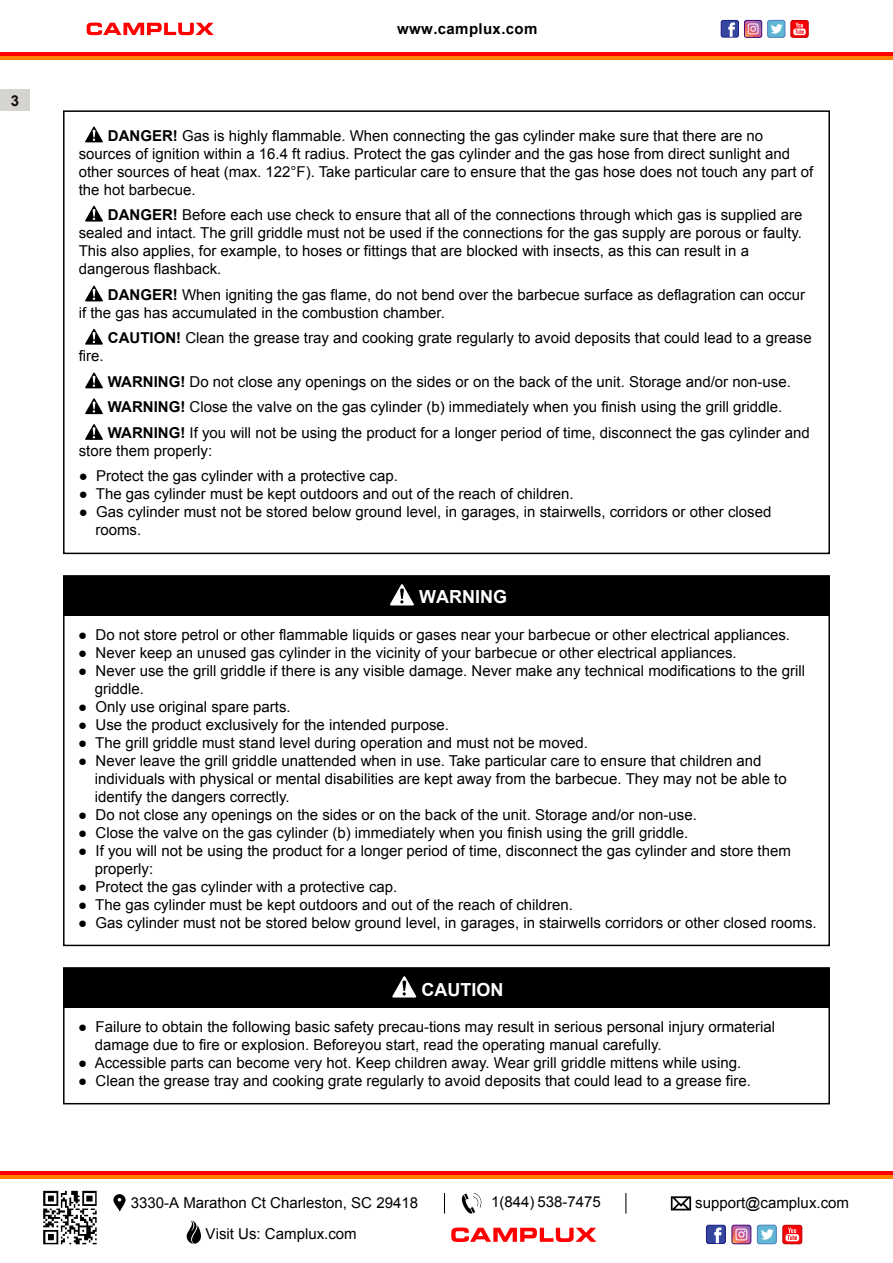
<style>
.page{position:relative;width:893px;height:1263px;background:#fff}
.page>*{position:absolute;margin:0;border:0;box-sizing:border-box;transform-origin:0 0}
.t1{font:700 18px "Arial";color:#fff}
.t2{font:15px/18px "Arial";color:#000}
.t3{font:700 15px "Arial";letter-spacing:.025em;color:#000}
.t4{font:700 15px "Arial";color:#140b0b}
.s1{font-weight:700}
</style>
<div class="page">
<div style="left:64px;top:576px;width:765px;height:39px;background:#000"></div>
<div style="left:63px;top:575px;width:767px;height:371px;border:2px solid #000"></div>
<svg style="left:390px;top:584px;width:24px;height:21px"></svg>
<div style="left:64px;top:968px;width:765px;height:39px;background:#000"></div>
<div style="left:63px;top:967px;width:767px;height:137px;border:2px solid #000"></div>
<svg style="left:392px;top:976px;width:24px;height:21px"></svg>
<div style="left:63px;top:110px;width:767px;height:444px;border:2px solid #000"></div>
<svg style="left:85px;top:127px;width:18px;height:15px"></svg>
<svg style="left:85px;top:206px;width:18px;height:16px"></svg>
<svg style="left:85px;top:286px;width:18px;height:15px"></svg>
<svg style="left:85px;top:329px;width:18px;height:16px"></svg>
<svg style="left:85px;top:373px;width:18px;height:15px"></svg>
<svg style="left:85px;top:398px;width:18px;height:16px"></svg>
<svg style="left:85px;top:424px;width:18px;height:16px"></svg>
<div style="left:0;top:89px;width:30px;height:22px;background:#d5d4ce"></div>
<div style="left:0;top:1171px;width:893px;height:7px;background:#f00"></div>
<hr style="left:0;top:1175px;width:893px;height:3px;background:#ff8001">
<svg style="left:783px;top:1225px;width:19px;height:19px"></svg>
<div style="left:782px;top:1225px;width:20px;height:19px;border:1px solid #ba0003;border-radius:2px"></div>
<svg style="left:785px;top:1228px;width:14px;height:13px"></svg>
<svg style="left:732px;top:1225px;width:19px;height:19px"></svg>
<div style="left:757px;top:1225px;width:19px;height:19px;background:#60b6d4;border-radius:2px"></div>
<div style="left:757px;top:1225px;width:20px;height:19px;border:1px solid #4b7db9;border-radius:2px"></div>
<svg style="left:761px;top:1229px;width:13px;height:11px"></svg>
<div style="left:706px;top:1225px;width:19px;height:18px;background:#34469d;border-radius:2px"></div>
<div style="left:706px;top:1225px;width:20px;height:19px;border:1px solid #1b1a88;border-radius:2px"></div>
<svg style="left:714px;top:1227px;width:7px;height:16px"></svg>
<svg style="left:451px;top:1227px;width:146px;height:15px"></svg>
<svg style="left:186px;top:1220px;width:15px;height:24px"></svg>
<svg style="left:43px;top:1191px;width:54px;height:53px"></svg>
<svg style="left:625px;top:1193px;width:1px;height:20px"></svg>
<svg style="left:671px;top:1196px;width:20px;height:14px"></svg>
<svg style="left:113px;top:1194px;width:13px;height:17px"></svg>
<svg style="left:461px;top:1193px;width:21px;height:21px"></svg>
<svg style="left:444px;top:1193px;width:1px;height:20px"></svg>
<div style="left:0;top:53px;width:893px;height:6px;background:#f00"></div>
<hr style="left:0;top:56px;width:893px;height:4px;background:#ff8001">
<svg style="left:791px;top:20px;width:17px;height:17px"></svg>
<div style="left:790px;top:20px;width:18px;height:18px;border:1px solid #ba0003;border-radius:2px"></div>
<svg style="left:793px;top:23px;width:13px;height:12px"></svg>
<div style="left:744px;top:20px;width:18px;height:18px;border:1px solid #3e0877;border-radius:2px"></div>
<svg style="left:744px;top:20px;width:18px;height:17px"></svg>
<div style="left:768px;top:20px;width:17px;height:17px;background:#60b6d4;border-radius:2px"></div>
<div style="left:767px;top:20px;width:18px;height:18px;border:1px solid #4b7db9;border-radius:2px"></div>
<svg style="left:771px;top:24px;width:12px;height:10px"></svg>
<div style="left:721px;top:20px;width:17px;height:17px;background:#34469d;border-radius:2px"></div>
<div style="left:721px;top:20px;width:18px;height:17px;border:1px solid #1b1a88;border-radius:2px"></div>
<svg style="left:728px;top:23px;width:7px;height:14px"></svg>
<svg style="left:87px;top:23px;width:127px;height:12px"></svg>
<p class="t4" style="left:11px;top:90px;width:10px">3</p>
<p class="t3" style="left:397px;top:19px;width:142px">www.camplux.com</p>
<p class="t2" style="left:79px;top:127px;width:736px;text-indent:29px"><span class="s1">DANGER!</span> Gas is highly flammable. When connecting the gas cylinder make sure that there are no sources of ignition within a 16.4 ft radius. Protect the gas cylinder and the gas hose from direct sunlight and other sources of heat (max. 122°F). Take particular care to ensure that the gas hose does not touch any part of the hot barbecue.</p>
<p class="t2" style="left:79px;top:206px;width:725px;text-indent:29px"><span class="s1">DANGER!</span> Before each use check to ensure that all of the connections through which gas is supplied are sealed and intact. The grill griddle must not be used if the connections for the gas supply are porous or faulty.<br>This also applies, for example, to hoses or fittings that are blocked with insects, as this can result in a dangerous flashback.</p>
<p class="t2" style="left:79px;top:286px;width:728px;text-indent:29px"><span class="s1">DANGER!</span> When igniting the gas flame, do not bend over the barbecue surface as deflagration can occur if the gas has accumulated in the combustion chamber.</p>
<p class="t2" style="left:108px;top:329px;width:705px"><span class="s1">CAUTION!</span> Clean the grease tray and cooking grate regularly to avoid deposits that could lead to a grease</p>
<p class="t2" style="left:79px;top:347px;width:27px">fire.</p>
<p class="t2" style="left:108px;top:369px;width:703px;line-height:25.5px"><span class="s1">WARNING!</span> Do not close any openings on the sides or on the back of the unit. Storage and/or non-use.<br><span class="s1">WARNING!</span> Close the valve on the gas cylinder (b) immediately when you finish using the grill griddle.<br><span class="s1">WARNING!</span> If you will not be using the product for a longer period of time, disconnect the gas cylinder and</p>
<p class="t2" style="left:79px;top:442px;width:135px">store them properly:</p>
<p class="t2" style="left:79px;top:467px;width:321px">● Protect the gas cylinder with a protective cap.</p>
<p class="t2" style="left:79px;top:485px;width:496px">● The gas cylinder must be kept outdoors and out of the reach of children.</p>
<p class="t2" style="left:95px;top:503px;width:677px;text-indent:-17px">● Gas cylinder must not be stored below ground level, in garages, in stairwells, corridors or other closed rooms.</p>
<p class="t1" style="left:419px;top:585px;width:89px">WARNING</p>
<p class="t2" style="left:78px;top:626px;width:713px">● Do not store petrol or other flammable liquids or gases near your barbecue or other electrical appliances.</p>
<p class="t2" style="left:78px;top:644px;width:660px">● Never keep an unused gas cylinder in the vicinity of your barbecue or other electrical appliances.</p>
<p class="t2" style="left:95px;top:662px;width:712px;text-indent:-17px">● Never use the grill griddle if there is any visible damage. Never make any technical modifications to the grill griddle.</p>
<p class="t2" style="left:78px;top:698px;width:214px">● Only use original spare parts.</p>
<p class="t2" style="left:78px;top:716px;width:372px">● Use the product exclusively for the intended purpose.</p>
<p class="t2" style="left:78px;top:734px;width:511px">● The grill griddle must stand level during operation and must not be moved.</p>
<p class="t2" style="left:95px;top:752px;width:693px;text-indent:-17px">● Never leave the grill griddle unattended when in use. Take particular care to ensure that children and individuals with physical or mental disabilities are kept away from the barbecue. They may not be able to identify the dangers correctly.</p>
<p class="t2" style="left:78px;top:806px;width:620px">● Do not close any openings on the sides or on the back of the unit. Storage and/or non-use.</p>
<p class="t2" style="left:78px;top:824px;width:612px">● Close the valve on the gas cylinder (b) immediately when you finish using the grill griddle.</p>
<p class="t2" style="left:95px;top:842px;width:698px;text-indent:-17px">● If you will not be using the product for a longer period of time, disconnect the gas cylinder and store them properly:</p>
<p class="t2" style="left:78px;top:878px;width:321px">● Protect the gas cylinder with a protective cap.</p>
<p class="t2" style="left:78px;top:896px;width:496px">● The gas cylinder must be kept outdoors and out of the reach of children.</p>
<p class="t2" style="left:78px;top:914px;width:740px">● Gas cylinder must not be stored below ground level, in garages, in stairwells corridors or other closed rooms.</p>
<p class="t1" style="left:422px;top:977px;width:83px">CAUTION</p>
<p class="t2" style="left:95px;top:1018px;width:682px;text-indent:-17px">● Failure to obtain the following basic safety precau-tions may result in serious personal injury ormaterial damage due to fire or explosion. Beforeyou start, read the operating manual carefully.</p>
<p class="t2" style="left:78px;top:1054px;width:664px">● Accessible parts can become very hot. Keep children away. Wear grill griddle mittens while using.</p>
<p class="t2" style="left:78px;top:1072px;width:674px">● Clean the grease tray and cooking grate regularly to avoid deposits that could lead to a grease fire.</p>
<p class="t2" style="left:131px;top:1194px;width:289px">3330-A Marathon Ct Charleston, SC 29418</p>
<p class="t2" style="left:491px;top:1193px;width:111px">1(844) 538-7475</p>
<p class="t2" style="left:695px;top:1193px;width:155px">support@camplux.com</p>
<p class="t2" style="left:206px;top:1225px;width:153px">Visit Us: Camplux.com</p>
</div>
